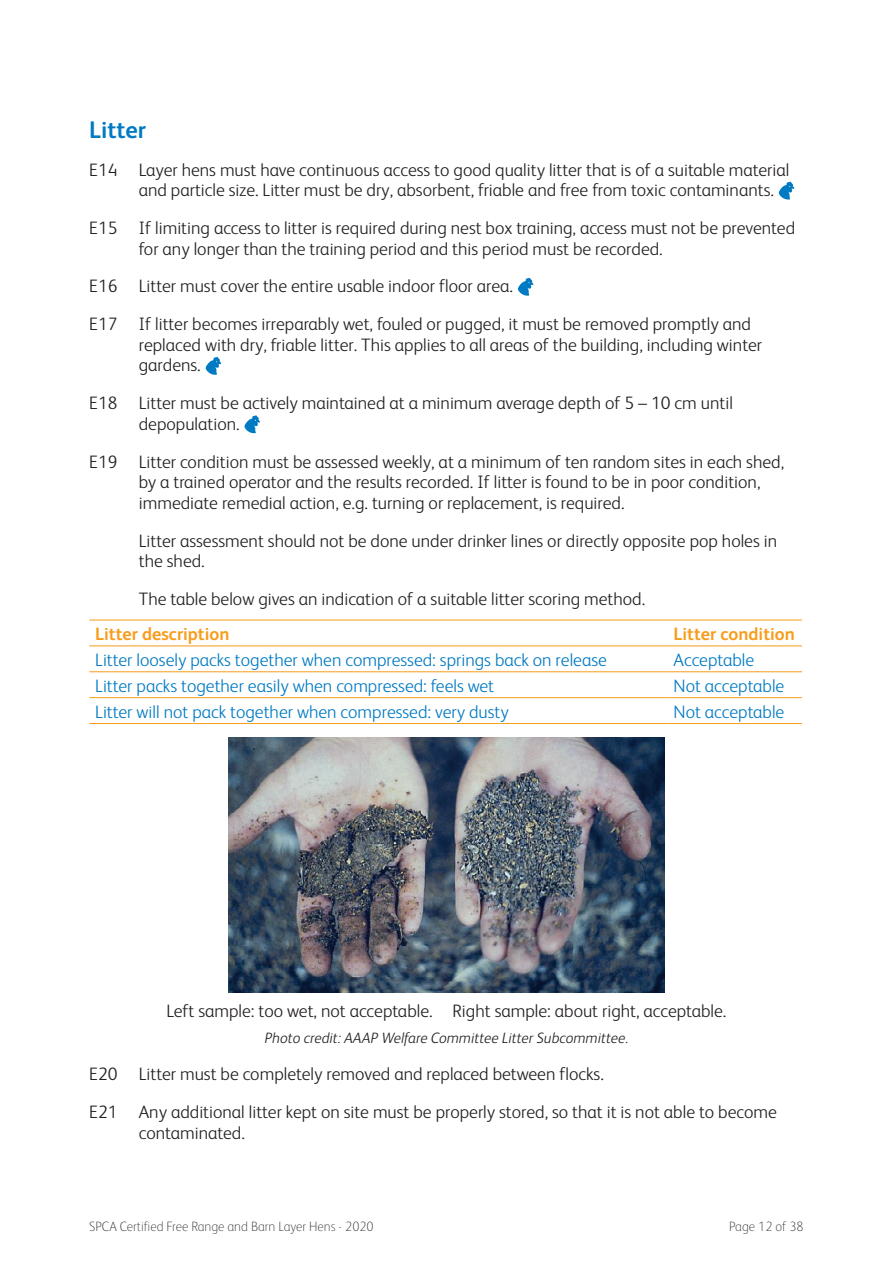
<style>
.page{position:relative;width:893px;height:1263px;background:#fff}
.page>*{position:absolute;margin:0;border:0;box-sizing:border-box;transform-origin:0 0}
.t1{font:700 24px "FS Albert";color:#007ac2}
.t2{font:300 18px/20.7px "FS Albert";color:#231f20}
.t3{font:300 18px "FS Albert";color:#007ac2}
.t4{font:700 18px "FS Albert";color:#f89c1c}
.t5{font:italic 300 15px "FS Albert";color:#231f20}
.t6{font:100 13.5px "FS Albert";color:#231f20}
</style>
<div class="page">
<svg style="left:778px;top:182px;width:16px;height:18px"></svg>
<svg style="left:517px;top:278px;width:16px;height:18px"></svg>
<svg style="left:205px;top:357px;width:16px;height:18px"></svg>
<svg style="left:244px;top:415px;width:16px;height:18px"></svg>
<hr style="left:89px;top:620px;width:579px;height:1px;background:#f89c1c">
<hr style="left:668px;top:620px;width:134px;height:1px;background:#f89c1c">
<hr style="left:89px;top:645px;width:579px;height:1px;background:#f89c1c">
<hr style="left:668px;top:645px;width:134px;height:1px;background:#f89c1c">
<hr style="left:89px;top:671px;width:579px;height:1px;background:#f89c1c">
<hr style="left:668px;top:671px;width:134px;height:1px;background:#f89c1c">
<hr style="left:89px;top:697px;width:579px;height:1px;background:#f89c1c">
<hr style="left:668px;top:697px;width:134px;height:1px;background:#f89c1c">
<hr style="left:89px;top:723px;width:579px;height:1px;background:#f89c1c">
<hr style="left:668px;top:723px;width:134px;height:1px;background:#f89c1c">
<img style="left:228px;top:738px;width:437px;height:255px">
<h1 class="t1" style="left:89px;top:116px;width:58px">Litter</h1>
<p class="t2" style="left:139px;top:159px;width:652px;text-indent:-50px">E14 Layer hens must have continuous access to good quality litter that is of a suitable material and particle size. Litter must be dry, absorbent, friable and free from toxic contaminants.</p>
<p class="t2" style="left:139px;top:217px;width:658px;text-indent:-50px">E15 If limiting access to litter is required during nest box training, access must not be prevented for any longer than the training period and this period must be recorded.</p>
<p class="t2" style="left:89px;top:267px;width:663px;line-height:37.7px">E16 Litter must cover the entire usable indoor floor area.<br>E17 If litter becomes irreparably wet, fouled or pugged, it must be removed promptly and</p>
<p class="t2" style="left:139px;top:334px;width:625px">replaced with dry, friable litter. This applies to all areas of the building, including winter gardens.</p>
<p class="t2" style="left:139px;top:393px;width:596px;text-indent:-50px">E18 Litter must be actively maintained at a minimum average depth of 5 – 10 cm until depopulation.</p>
<p class="t2" style="left:139px;top:451px;width:647px;text-indent:-50px">E19 Litter condition must be assessed weekly, at a minimum of ten random sites in each shed, by a trained operator and the results recorded. If litter is found to be in poor condition, immediate remedial action, e.g. turning or replacement, is required.</p>
<p class="t2" style="left:139px;top:530px;width:640px">Litter assessment should not be done under drinker lines or directly opposite pop holes in the shed.</p>
<p class="t2" style="left:139px;top:588px;width:508px">The table below gives an indication of a suitable litter scoring method.</p>
<p class="t4" style="left:95px;top:623px;width:136px">Litter description</p>
<p class="t4" style="left:674px;top:623px;width:123px">Litter condition</p>
<p class="t3" style="left:95px;top:649px;width:513px">Litter loosely packs together when compressed: springs back on release</p>
<p class="t3" style="left:674px;top:649px;width:82px">Acceptable</p>
<p class="t3" style="left:95px;top:675px;width:400px">Litter packs together easily when compressed: feels wet</p>
<p class="t3" style="left:674px;top:675px;width:112px">Not acceptable</p>
<p class="t3" style="left:95px;top:701px;width:415px">Litter will not pack together when compressed: very dusty</p>
<p class="t3" style="left:674px;top:701px;width:112px">Not acceptable</p>
<p class="t2" style="left:166px;top:1000px;width:561px">Left sample: too wet, not acceptable. Right sample: about right, acceptable.</p>
<p class="t5" style="left:265px;top:1029px;width:365px">Photo credit: AAAP Welfare Committee Litter Subcommittee.</p>
<p class="t2" style="left:89px;top:1055px;width:689px;line-height:37.7px">E20 Litter must be completely removed and replaced between flocks.<br>E21 Any additional litter kept on site must be properly stored, so that it is not able to become</p>
<p class="t2" style="left:139px;top:1122px;width:108px">contaminated.</p>
<p class="t6" style="left:89px;top:1219px;width:286px">SPCA Certified Free Range and Barn Layer Hens - 2020</p>
<p class="t6" style="left:729px;top:1219px;width:76px">Page 12 of 38</p>
</div>
